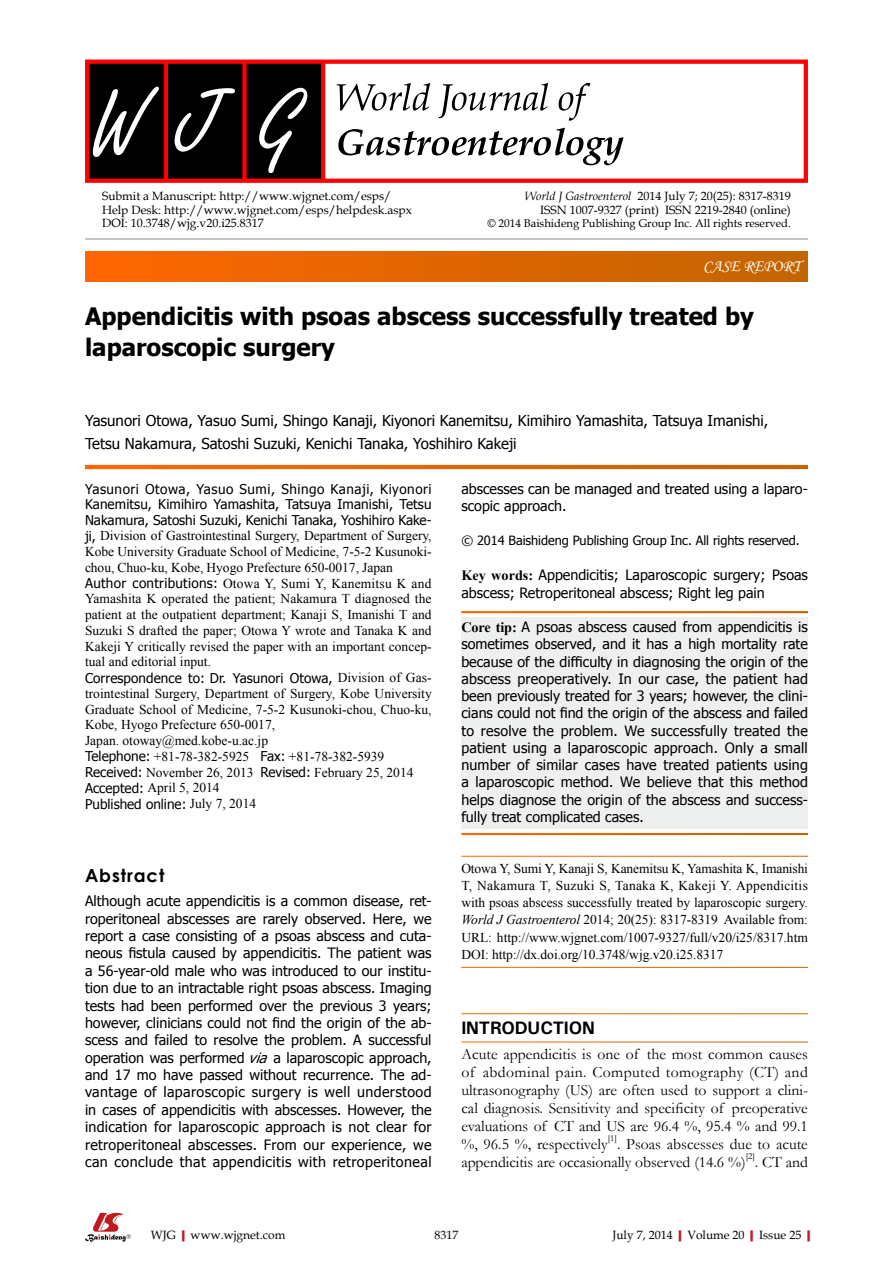
<style>
.page{position:relative;width:893px;height:1263px;background:#fff}
.page>*{position:absolute;margin:0;border:0;box-sizing:border-box;transform-origin:0 0}
.t1{font:700 24px/31.5px "Tahoma";color:#000}
.t2{font:700 18px "Univers";letter-spacing:-.01em;color:#000}
.t3{font:700 18px "Century Gothic";letter-spacing:.05em;color:#000}
.t4{font:16.5px "Monotype Corsiva";color:#fff}
.t5{font:15.75px/18px "Garamond";letter-spacing:-.005em;color:#000;text-align:justify}
.t6{font:15px/22.5px "Tahoma";color:#000}
.t7{font:14.25px/17.4px "Tahoma";color:#000;text-align:justify}
.t8{font:13.5px/15.8px "Times New Roman";color:#000}
.t9{font:12.75px "Tahoma";letter-spacing:-.005em;color:#000}
.t10{font:12px/13.5px "Book Antiqua";color:#000}
.t11{font:11.25px "Book Antiqua";color:#000}
.t12{font:9.15px "Garamond";color:#000}
.s1{font-style:italic}
.s2{font-family:"Tahoma"}
.s3{font-family:"Times New Roman";font-weight:700}
.s4{font-weight:700;color:#c01920}
</style>
<div class="page">
<div style="left:461px;top:617px;width:347px;height:212px;background:#eeefef"></div>
<div style="left:85px;top:252px;width:723px;height:29px;background:linear-gradient(to right,#f60,#c16500)"></div>
<hr style="left:85px;top:239px;width:723px;height:1px;background:#898989">
<div style="left:87px;top:61px;width:236px;height:121px;background:#000"></div>
<hr style="left:164px;top:61px;width:4px;height:121px;background:#f00">
<div style="left:242px;top:61px;width:5px;height:121px;background:#f00"></div>
<hr style="left:321px;top:61px;width:4px;height:121px;background:#f00">
<div style="left:85px;top:60px;width:723px;height:123px;border:4px solid #f00"></div>
<svg style="left:259px;top:88px;width:48px;height:85px"></svg>
<svg style="left:175px;top:88px;width:60px;height:64px"></svg>
<svg style="left:93px;top:87px;width:66px;height:70px"></svg>
<svg style="left:337px;top:83px;width:253px;height:38px"></svg>
<svg style="left:338px;top:128px;width:286px;height:37px"></svg>
<svg style="left:85px;top:465px;width:723px;height:4px;background:#e06500"></svg>
<svg style="left:85px;top:1213px;width:46px;height:29px"></svg>
<p class="t10" style="left:102px;top:189px;width:311px">Submit a Manuscript: http://www.wjgnet.com/esps/<br>Help Desk: http://www.wjgnet.com/esps/helpdesk.aspx<br>DOI: 10.3748/wjg.v20.i25.8317</p>
<p class="t10" style="left:525px;top:189px;width:268px;text-align:right"><span class="s1">World J Gastroenterol</span> 2014 July 7; 20(25): 8317-8319<br>ISSN 1007-9327 (print) ISSN 2219-2840 (online)</p>
<p class="t11" style="left:487px;top:215px;width:305px">© 2014 Baishideng Publishing Group Inc. All rights reserved.</p>
<p class="t4" style="left:703px;top:256px;width:99px">CASE REPORT</p>
<p class="t1" style="left:85px;top:298px;width:670px">Appendicitis with psoas abscess successfully treated by laparoscopic surgery</p>
<p class="t6" style="left:85px;top:409px;width:685px">Yasunori Otowa, Yasuo Sumi, Shingo Kanaji, Kiyonori Kanemitsu, Kimihiro Yamashita, Tatsuya Imanishi,<br>Tetsu Nakamura, Satoshi Suzuki, Kenichi Tanaka, Yoshihiro Kakeji</p>
<p class="t8" style="left:85px;top:481px;width:348px"><span class="s2">Yasunori Otowa, Yasuo Sumi, Shingo Kanaji, Kiyonori Kanemitsu, Kimihiro Yamashita, Tatsuya Imanishi, Tetsu Nakamura, Satoshi Suzuki, Kenichi Tanaka, Yoshihiro Kake&shy;ji,</span> Division of Gastrointestinal Surgery, Department of Surgery, Kobe University Graduate School of Medicine, 7-5-2 Kusunoki&shy;chou, Chuo-ku, Kobe, Hyogo Prefecture 650-0017, Japan <span class="s2">Author contributions:</span> Otowa Y, Sumi Y, Kanemitsu K and Yamashita K operated the patient; Nakamura T diagnosed the patient at the outpatient department; Kanaji S, Imanishi T and Suzuki S drafted the paper; Otowa Y wrote and Tanaka K and Kakeji Y critically revised the paper with an important concep&shy;tual and editorial input.<br><span class="s2">Correspondence to: Dr. Yasunori Otowa,</span> Division of Gas&shy;trointestinal Surgery, Department of Surgery, Kobe University Graduate School of Medicine, 7-5-2 Kusunoki-chou, Chuo-ku, Kobe, Hyogo Prefecture 650-0017,<br>Japan. otoway@med.kobe-u.ac.jp<br><span class="s2">Telephone:</span> +81-78-382-5925 <span class="s2">Fax:</span> +81-78-382-5939<br><span class="s2">Received:</span> November 26, 2013 <span class="s2">Revised:</span> February 25, 2014<br><span class="s2">Accepted:</span> April 5, 2014<br><span class="s2">Published online:</span> July 7, 2014</p>
<p class="t3" style="left:85px;top:862px;width:81px">Abstract</p>
<p class="t7" style="left:85px;top:892px;width:348px">Although acute appendicitis is a common disease, ret&shy;roperitoneal abscesses are rarely observed. Here, we report a case consisting of a psoas abscess and cuta&shy;neous fistula caused by appendicitis. The patient was a 56-year-old male who was introduced to our institu&shy;tion due to an intractable right psoas abscess. Imaging tests had been performed over the previous 3 years; however, clinicians could not find the origin of the ab&shy;scess and failed to resolve the problem. A successful operation was performed <span class="s1">via</span> a laparoscopic approach, and 17 mo have passed without recurrence. The ad&shy;vantage of laparoscopic surgery is well understood in cases of appendicitis with abscesses. However, the indication for laparoscopic approach is not clear for retroperitoneal abscesses. From our experience, we can conclude that appendicitis with retroperitoneal</p>
<p class="t7" style="left:461px;top:480px;width:348px">abscesses can be managed and treated using a laparo&shy;scopic approach.</p>
<p class="t9" style="left:461px;top:532px;width:340px">© 2014 Baishideng Publishing Group Inc. All rights reserved.</p>
<p class="t7" style="left:461px;top:566px;width:348px"><span class="s3">Key words:</span> Appendicitis; Laparoscopic surgery; Psoas abscess; Retroperitoneal abscess; Right leg pain</p>
<p class="t7" style="left:461px;top:618px;width:348px"><span class="s3">Core tip:</span> A psoas abscess caused from appendicitis is sometimes observed, and it has a high mortality rate because of the difficulty in diagnosing the origin of the abscess preoperatively. In our case, the patient had been previously treated for 3 years; however, the clini&shy;cians could not find the origin of the abscess and failed to resolve the problem. We successfully treated the patient using a laparoscopic approach. Only a small number of similar cases have treated patients using a laparoscopic method. We believe that this method helps diagnose the origin of the abscess and success&shy;fully treat complicated cases.</p>
<p class="t8" style="left:461px;top:859px;width:348px;line-height:17.2px;text-align:justify">Otowa Y, Sumi Y, Kanaji S, Kanemitsu K, Yamashita K, Imanishi T, Nakamura T, Suzuki S, Tanaka K, Kakeji Y. Appendicitis with psoas abscess successfully treated by laparoscopic surgery.<br><span class="s1">World J Gastroenterol</span> 2014; 20(25): 8317-8319 Available from:<br>URL: http://www.wjgnet.com/1007-9327/full/v20/i25/8317.htm DOI: http://dx.doi.org/10.3748/wjg.v20.i25.8317</p>
<p class="t2" style="left:461px;top:1016px;width:135px">INTRODUCTION</p>
<p class="t5" style="left:461px;top:1044px;width:348px">Acute appendicitis is one of the most common causes of abdominal pain. Computed tomography (CT) and ultrasonography (US) are often used to support a clini&shy;cal diagnosis. Sensitivity and specificity of preoperative evaluations of CT and US are 96.4 %, 95.4 % and 99.1 %, 96.5 %, respectively</p>
<p class="t12" style="left:608px;top:1132px;width:11px">[1]</p>
<p class="t5" style="left:461px;top:1134px;width:348px;text-indent:156px">. Psoas abscesses due to acute appendicitis are occasionally observed (14.6 %)</p>
<p class="t12" style="left:746px;top:1150px;width:11px">[2]</p>
<p class="t5" style="left:755px;top:1152px;width:55px">. CT and</p>
<p class="t10" style="left:151px;top:1227px;width:136px">WJG<span class="s4">|</span>www.wjgnet.com</p>
<p class="t10" style="left:434px;top:1227px;width:25px">8317</p>
<p class="t10" style="left:612px;top:1227px;width:205px">July 7, 2014<span class="s4">|</span>Volume 20<span class="s4">|</span>Issue 25<span class="s4">|</span></p>
</div>
